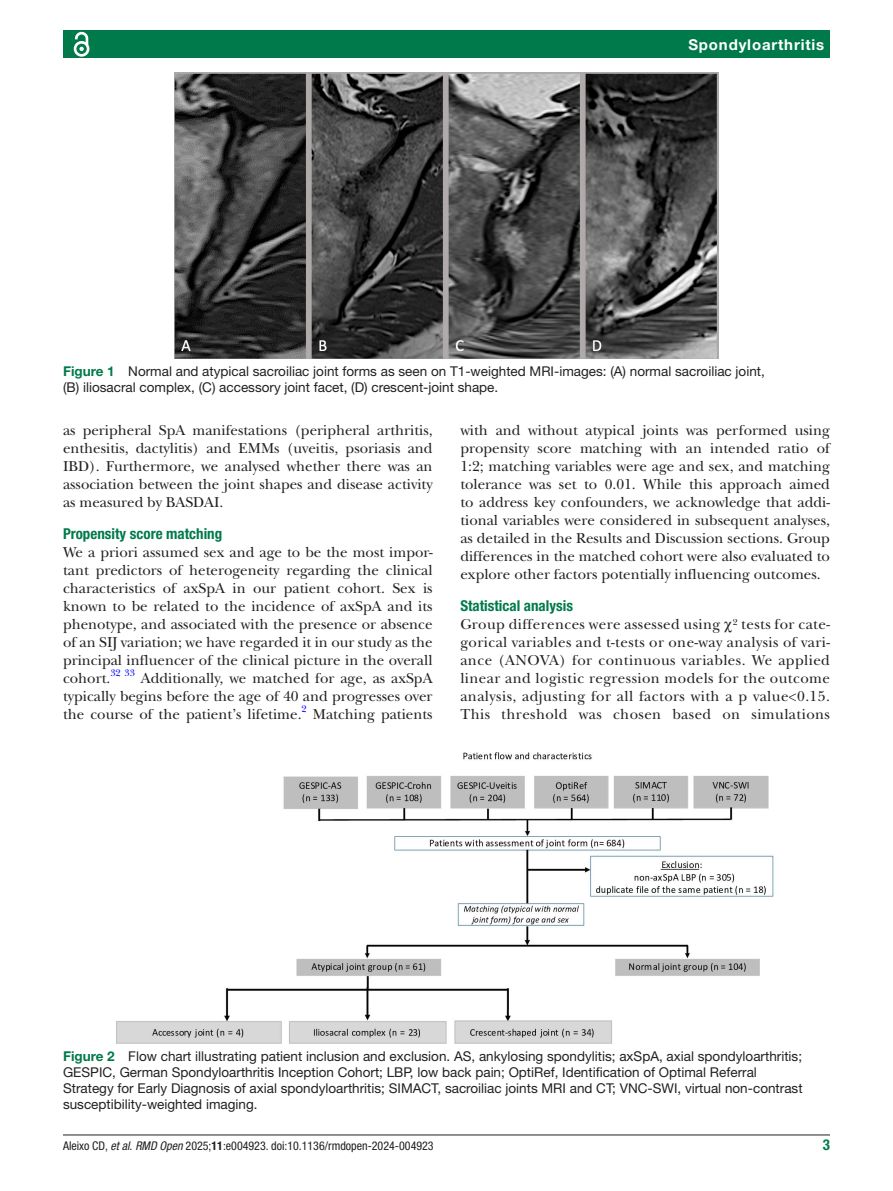
<style>
.page{position:relative;width:893px;height:1191px;background:#fff}
.page>*{position:absolute;margin:0;border:0;box-sizing:border-box;transform-origin:0 0}
.t1{font:15px/18px "New Baskerville";color:#231f20;text-align:justify}
.t2{font:700 condensed 15px "Helvetica Neue LT Std";color:#007a4b}
.t3{font:700 15px "Helvetica Neue LT Std";letter-spacing:.055em;color:#fff}
.t4{font:13.5px/16.2px "Helvetica Neue LT Std";color:#231f20}
.t5{font:condensed 12px "Helvetica Neue LT Std";color:#231f20}
.t6{font:9.9px "New Baskerville";color:#00f}
.s1{font-weight:700;color:#007a4b}
.s2{font-style:italic}
.s3{font-weight:700}
</style>
<div class="page">
<hr style="left:63px;top:1134px;width:767px;height:1px;background:#231f20">
<div style="left:63px;top:31px;width:767px;height:27px;background:#007a4b"></div>
<svg style="left:73px;top:31px;width:17px;height:26px"></svg>
<img style="left:174px;top:73px;width:545px;height:285px">
<img style="left:116px;top:752px;width:658px;height:291px">
<p class="t3" style="left:688px;top:35px;width:137px">Spondyloarthritis</p>
<p class="t4" style="left:63px;top:362px;width:703px"><span class="s1">Figure 1</span> Normal and atypical sacroiliac joint forms as seen on T1-weighted MRI-images: (A) normal sacroiliac joint, (B) iliosacral complex, (C) accessory joint facet, (D) crescent-joint shape.</p>
<p class="t1" style="left:63px;top:421px;width:371px">as peripheral SpA manifestations (peripheral arthritis, enthesitis, dactylitis) and EMMs (uveitis, psoriasis and IBD). Furthermore, we analysed whether there was an association between the joint shapes and disease activity as measured by BASDAI.</p>
<p class="t2" style="left:63px;top:524px;width:161px">Propensity score matching</p>
<p class="t1" style="left:63px;top:543px;width:371px">We a priori assumed sex and age to be the most impor&shy;tant predictors of heterogeneity regarding the clinical characteristics of axSpA in our patient cohort. Sex is known to be related to the incidence of axSpA and its phenotype, and associated with the presence or absence of an SIJ variation; we have regarded it in our study as the principal influencer of the clinical picture in the overall cohort.</p>
<p class="t6" style="left:110px;top:667px;width:26px">32 33</p>
<p class="t1" style="left:63px;top:669px;width:371px;text-indent:78px">Additionally, we matched for age, as axSpA typically begins before the age of 40 and progresses over the course of the patient’s lifetime.</p>
<p class="t6" style="left:302px;top:703px;width:7px">2</p>
<p class="t1" style="left:313px;top:705px;width:121px">Matching patients</p>
<p class="t1" style="left:460px;top:421px;width:371px">with and without atypical joints was performed using propensity score matching with an intended ratio of 1:2; matching variables were age and sex, and matching tolerance was set to 0.01. While this approach aimed to address key confounders, we acknowledge that addi&shy;tional variables were considered in subsequent analyses, as detailed in the Results and Discussion sections. Group differences in the matched cohort were also evaluated to explore other factors potentially influencing outcomes.</p>
<p class="t2" style="left:460px;top:596px;width:114px">Statistical analysis</p>
<p class="t1" style="left:460px;top:615px;width:371px">Group differences were assessed using ² tests for cate&shy;gorical variables and t-tests or one-way analysis of vari&shy;ance (ANOVA) for continuous variables. We applied linear and logistic regression models for the outcome analysis, adjusting for all factors with a p value&lt;0.15.<br>This threshold was chosen based on simulations</p>
<p class="t4" style="left:63px;top:1047px;width:741px"><span class="s1">Figure 2</span> Flow chart illustrating patient inclusion and exclusion. AS, ankylosing spondylitis; axSpA, axial spondyloarthritis; GESPIC, German Spondyloarthritis Inception Cohort; LBP, low back pain; OptiRef, Identification of Optimal Referral Strategy for Early Diagnosis of axial spondyloarthritis; SIMACT, sacroiliac joints MRI and CT; VNC-SWI, virtual non-contrast susceptibility-weighted imaging.</p>
<p class="t5" style="left:63px;top:1138px;width:372px">Aleixo CD, <span class="s2">et al</span>. <span class="s2">RMD Open</span> 2025;<span class="s3">11</span>:e004923. doi:10.1136/rmdopen-2024-004923</p>
<p class="t2" style="left:823px;top:1135px;width:9px">3</p>
</div>
